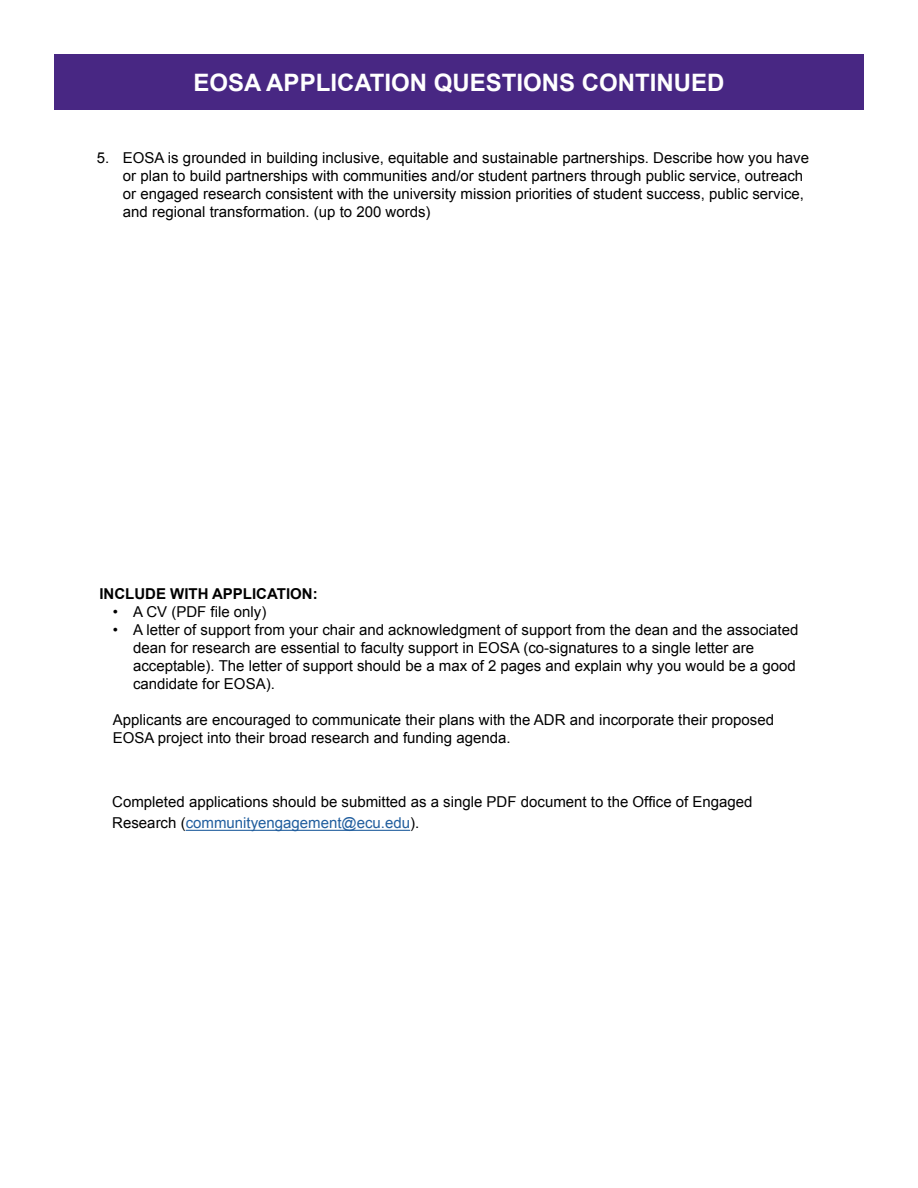
<style>
.page{position:relative;width:918px;height:1188px;background:#fff}
.page>*{position:absolute;margin:0;border:0;box-sizing:border-box;transform-origin:0 0}
.t1{font:700 24px "Arial";color:#fff}
.t2{font:15px/18px "Arial";color:#000}
.t3{font:700 15px "Arial";color:#000}
.s1{color:#215e9e}
</style>
<div class="page">
<hr style="left:186px;top:830px;width:224px;height:1px;background:#215e9e">
<div style="left:54px;top:54px;width:810px;height:55px;background:#482783"></div>
<h1 class="t1" style="left:193px;top:67px;width:533px">EOSA APPLICATION QUESTIONS CONTINUED</h1>
<p class="t2" style="left:123px;top:149px;width:688px;text-indent:-26px">5. EOSA is grounded in building inclusive, equitable and sustainable partnerships. Describe how you have or plan to build partnerships with communities and/or student partners through public service, outreach or engaged research consistent with the university mission priorities of student success, public service, and regional transformation. (up to 200 words)</p>
<p class="t3" style="left:99px;top:584px;width:220px">INCLUDE WITH APPLICATION:</p>
<p class="t2" style="left:113px;top:603px;width:155px">• A CV (PDF file only)</p>
<p class="t2" style="left:133px;top:621px;width:667px;text-indent:-20px">• A letter of support from your chair and acknowledgment of support from the dean and the associated dean for research are essential to faculty support in EOSA (co-signatures to a single letter are acceptable). The letter of support should be a max of 2 pages and explain why you would be a good candidate for EOSA).</p>
<p class="t2" style="left:113px;top:711px;width:663px">Applicants are encouraged to communicate their plans with the ADR and incorporate their proposed<br>EOSA project into their broad research and funding agenda.</p>
<p class="t2" style="left:112px;top:791px;width:642px;line-height:21px">Completed applications should be submitted as a single PDF document to the Office of Engaged<br>Research (<span class="s1">communityengagement@ecu.edu</span>).</p>
</div>
